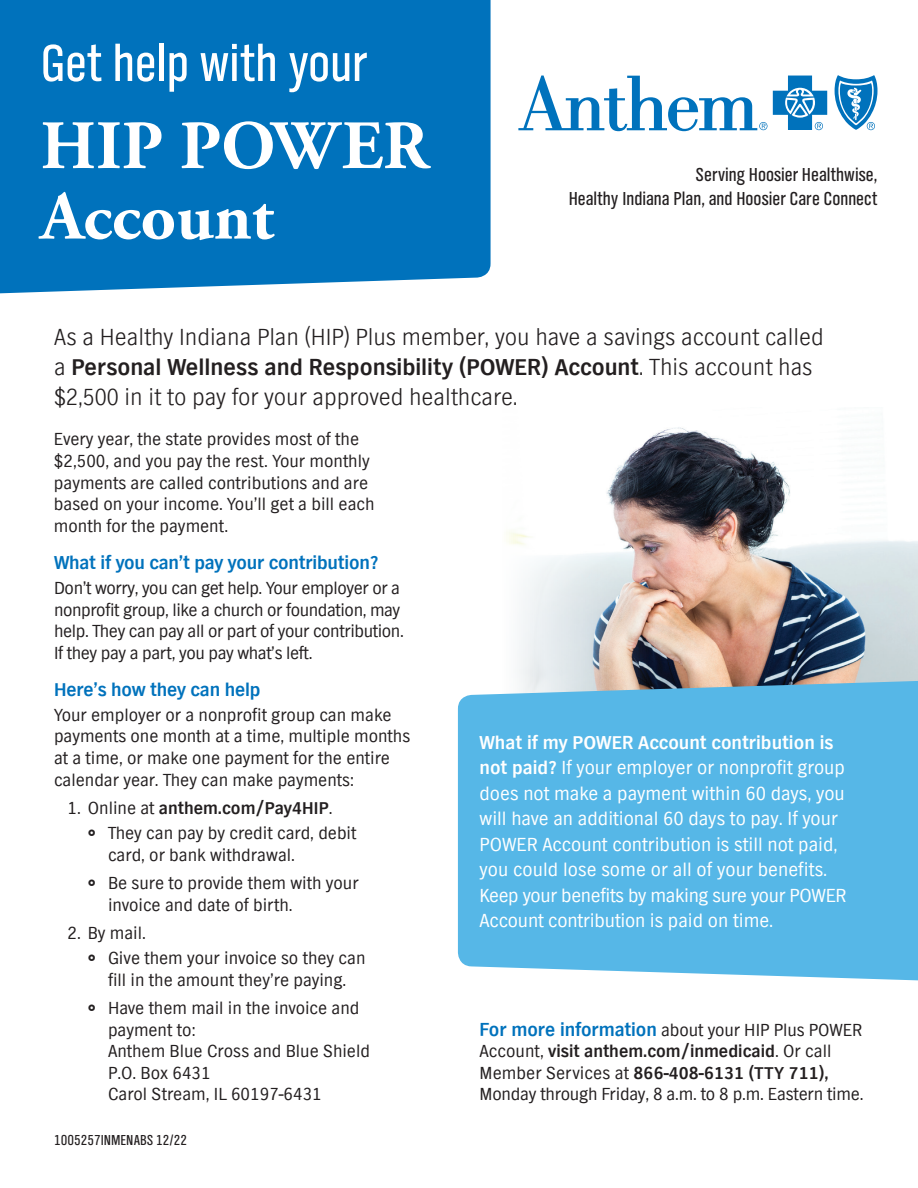
<style>
.page{position:relative;width:918px;height:1188px;background:#fff}
.page>*{position:absolute;margin:0;border:0;box-sizing:border-box;transform-origin:0 0}
.t1{font:700 69px/70.5px "Adobe Garamond Pro";color:#fff}
.t2{font:54px "TV Nord EF Regular Con";color:#fff}
.t3{font:300 24px/30px "TV Nord EF";color:#231f20}
.t4{font:19.5px/25.5px "TV Nord EF";color:#fff}
.t5{font:19.5px/23.4px "TV Nord EF Regular Con";color:#231f20;text-align:right}
.t6{font:700 19.5px "TV Nord EF";letter-spacing:-.01em;color:#0072bc}
.t7{font:18px/21.6px "TV Nord EF";color:#231f20}
.t8{font:18px/21.6px "TV Nord EF";letter-spacing:-.02em;color:#231f20}
.t9{font:700 18px "TV Nord EF";color:#231f20}
.t10{font:15px "TV Nord EF Regular Con";color:#231f20}
.s1{font-weight:700}
.s2{font-weight:400}
.s3{font-weight:700;font-size:19.5px;color:#0072bc}
</style>
<div class="page">
<img style="left:506px;top:427px;width:412px;height:254px">
<div style="left:458px;top:681px;width:460px;height:300px;background:#56b7e7"></div>
<div style="left:0;top:0;width:491px;height:294px;background:#0072bc"></div>
<svg style="left:518px;top:76px;width:249px;height:55px"></svg>
<svg style="left:773px;top:76px;width:54px;height:54px"></svg>
<svg style="left:835px;top:75px;width:43px;height:55px"></svg>
<h1 class="t2" style="left:40px;top:33px;width:328px">Get help with your</h1>
<h1 class="t1" style="left:40px;top:112px;width:390px">HIP POWER<br>Account</h1>
<p class="t5" style="left:569px;top:164px;width:310px">Serving Hoosier Healthwise,<br>Healthy Indiana Plan, and Hoosier Care Connect</p>
<p class="t3" style="left:54px;top:322px;width:771px">As a Healthy Indiana Plan (HIP) Plus member, you have a savings account called a <span class="s1">Personal Wellness and Responsibility (POWER) Account</span>. This account has $2,500 in it to pay for your approved healthcare.</p>
<p class="t7" style="left:54px;top:429px;width:322px">Every year, the state provides most of the $2,500, and you pay the rest. Your monthly payments are called contributions and are based on your income. You’ll get a bill each month for the payment.</p>
<h2 class="t6" style="left:54px;top:551px;width:326px">What if you can’t pay your contribution?</h2>
<p class="t8" style="left:54px;top:578px;width:351px">Don’t worry, you can get help. Your employer or a nonprofit group, like a church or foundation, may help. They can pay all or part of your contribution.<br>If they pay a part, you pay what’s left.</p>
<h2 class="t6" style="left:54px;top:678px;width:208px">Here’s how they can help</h2>
<p class="t7" style="left:54px;top:704px;width:358px">Your employer or a nonprofit group can make payments one month at a time, multiple months at a time, or make one payment for the entire calendar year. They can make payments:</p>
<p class="t9" style="left:68px;top:798px;width:266px"><span class="s2">1. Online at</span> anthem.com/Pay4HIP<span class="s2">.</span></p>
<p class="t7" style="left:108px;top:823px;width:250px">They can pay by credit card, debit card, or bank withdrawal.</p>
<p class="t7" style="left:108px;top:873px;width:252px">Be sure to provide them with your invoice and date of birth.</p>
<p class="t7" style="left:68px;top:923px;width:80px">2. By mail.</p>
<p class="t7" style="left:108px;top:948px;width:259px">Give them your invoice so they can fill in the amount they’re paying.</p>
<p class="t7" style="left:108px;top:998px;width:253px">Have them mail in the invoice and payment to:</p>
<p class="t7" style="left:108px;top:1041px;width:264px">Anthem Blue Cross and Blue Shield</p>
<p class="t7" style="left:108px;top:1062px;width:104px">P.O. Box 6431</p>
<p class="t7" style="left:108px;top:1084px;width:215px">Carol Stream, IL 60197-6431</p>
<p class="t10" style="left:54px;top:1132px;width:135px">1005257INMENABS 12/22</p>
<p class="t4" style="left:480px;top:730px;width:369px"><span class="s1">What if my POWER Account contribution is not paid?</span> If your employer or nonprofit group does not make a payment within 60 days, you will have an additional 60 days to pay. If your POWER Account contribution is still not paid, you could lose some or all of your benefits.<br>Keep your benefits by making sure your POWER Account contribution is paid on time.</p>
<p class="t7" style="left:480px;top:1019px;width:386px"><span class="s3">For more information</span> about your HIP Plus POWER Account, <span class="s1">visit anthem.com/inmedicaid</span>. Or call Member Services at <span class="s1">866-408-6131 (TTY 711), </span>Monday through Friday, 8 a.m. to 8 p.m. Eastern time.</p>
</div>
